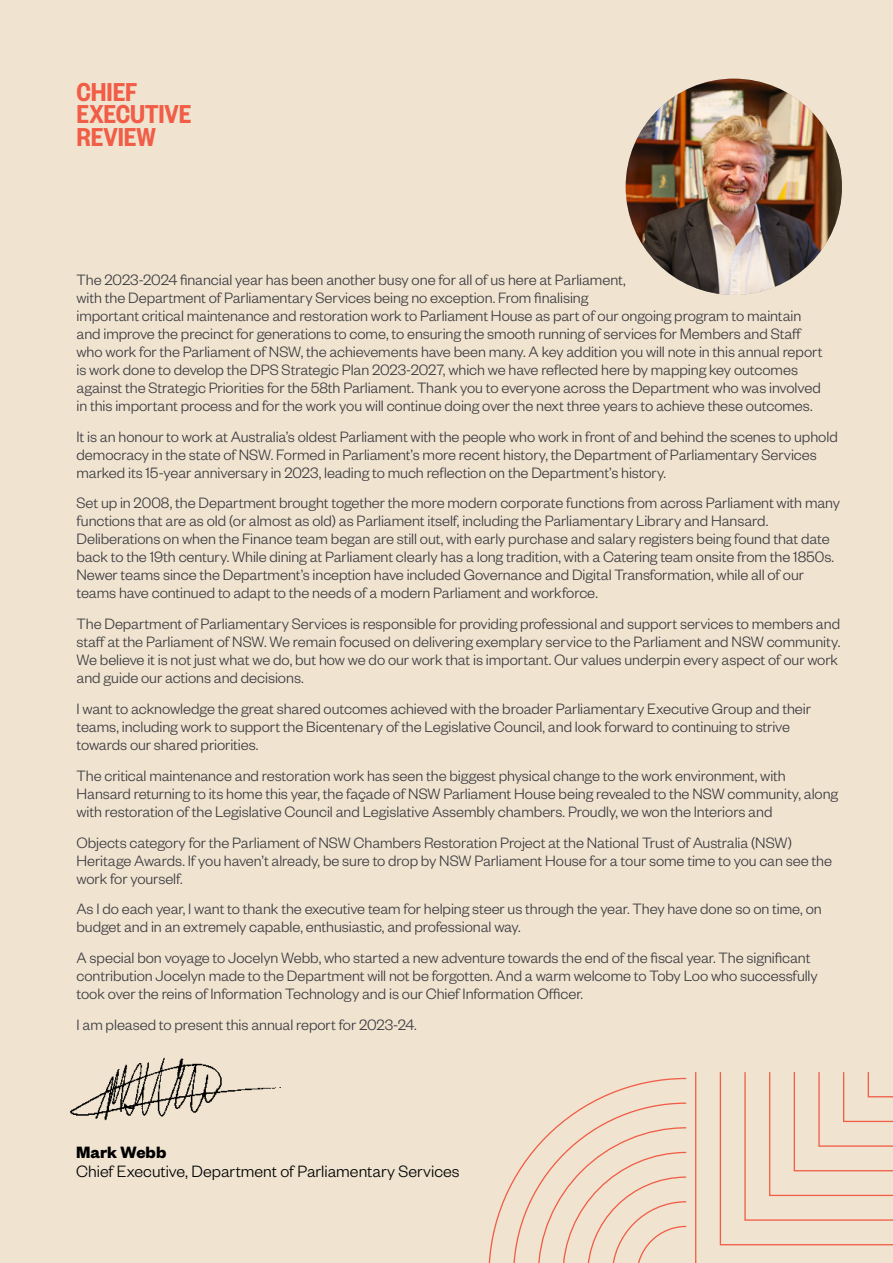
<style>
.page{position:relative;width:893px;height:1263px;background:#f0e4d1}
.page>*{position:absolute;margin:0;border:0;box-sizing:border-box;transform-origin:0 0}
.t1{font:600 28.5px/22.5px "Founders Grotesk Cond";letter-spacing:-.005em;color:#f15d46}
.t2{font:300 18px "Founders Grotesk";color:#000}
.t3{font:700 18px "Founders Grotesk";letter-spacing:.005em;color:#000}
.t4{font:300 16.5px/18px "Founders Grotesk";letter-spacing:-.005em;color:#3c3b3f}
</style>
<div class="page">
<img style="left:626px;top:79px;width:216px;height:216px;border-radius:108px">
<img style="left:70px;top:1057px;width:211px;height:64px">
<svg style="left:488px;top:1072px;width:405px;height:191px"></svg>
<h1 class="t1" style="left:77px;top:79px;width:116px">CHIEF<br>EXECUTIVE<br>REVIEW</h1>
<p class="t4" style="left:77px;top:270px;width:747px">The 2023-2024 financial year has been another busy one for all of us here at Parliament,<br>with the Department of Parliamentary Services being no exception. From finalising<br>important critical maintenance and restoration work to Parliament House as part of our ongoing program to maintain and improve the precinct for generations to come, to ensuring the smooth running of services for Members and Staff who work for the Parliament of NSW, the achievements have been many. A key addition you will note in this annual report is work done to develop the DPS Strategic Plan 2023-2027, which we have reflected here by mapping key outcomes against the Strategic Priorities for the 58th Parliament. Thank you to everyone across the Department who was involved in this important process and for the work you will continue doing over the next three years to achieve these outcomes.</p>
<p class="t4" style="left:77px;top:427px;width:763px">It is an honour to work at Australia’s oldest Parliament with the people who work in front of and behind the scenes to uphold democracy in the state of NSW. Formed in Parliament’s more recent history, the Department of Parliamentary Services marked its 15-year anniversary in 2023, leading to much reflection on the Department’s history.</p>
<p class="t4" style="left:77px;top:493px;width:765px">Set up in 2008, the Department brought together the more modern corporate functions from across Parliament with many functions that are as old (or almost as old) as Parliament itself, including the Parliamentary Library and Hansard.<br>Deliberations on when the Finance team began are still out, with early purchase and salary registers being found that date back to the 19th century. While dining at Parliament clearly has a long tradition, with a Catering team onsite from the 1850s.<br>Newer teams since the Department’s inception have included Governance and Digital Transformation, while all of our teams have continued to adapt to the needs of a modern Parliament and workforce.</p>
<p class="t4" style="left:77px;top:614px;width:765px">The Department of Parliamentary Services is responsible for providing professional and support services to members and staff at the Parliament of NSW. We remain focused on delivering exemplary service to the Parliament and NSW community.<br>We believe it is not just what we do, but how we do our work that is important. Our values underpin every aspect of our work and guide our actions and decisions.</p>
<p class="t4" style="left:77px;top:699px;width:736px">I want to acknowledge the great shared outcomes achieved with the broader Parliamentary Executive Group and their teams, including work to support the Bicentenary of the Legislative Council, and look forward to continuing to strive towards our shared priorities.</p>
<p class="t4" style="left:77px;top:766px;width:763px">The critical maintenance and restoration work has seen the biggest physical change to the work environment, with<br>Hansard returning to its home this year, the façade of NSW Parliament House being revealed to the NSW community, along with restoration of the Legislative Council and Legislative Assembly chambers. Proudly, we won the Interiors and</p>
<p class="t4" style="left:77px;top:832px;width:757px">Objects category for the Parliament of NSW Chambers Restoration Project at the National Trust of Australia (NSW)<br>Heritage Awards. If you haven’t already, be sure to drop by NSW Parliament House for a tour some time to you can see the work for yourself.</p>
<p class="t4" style="left:77px;top:899px;width:747px">As I do each year, I want to thank the executive team for helping steer us through the year. They have done so on time, on budget and in an extremely capable, enthusiastic, and professional way.</p>
<p class="t4" style="left:77px;top:948px;width:743px">A special bon voyage to Jocelyn Webb, who started a new adventure towards the end of the fiscal year. The significant contribution Jocelyn made to the Department will not be forgotten. And a warm welcome to Toby Loo who successfully took over the reins of Information Technology and is our Chief Information Officer.</p>
<p class="t4" style="left:77px;top:1015px;width:342px">I am pleased to present this annual report for 2023-24.</p>
<p class="t3" style="left:76px;top:1140px;width:92px">Mark Webb</p>
<p class="t2" style="left:76px;top:1160px;width:385px">Chief Executive, Department of Parliamentary Services</p>
</div>
